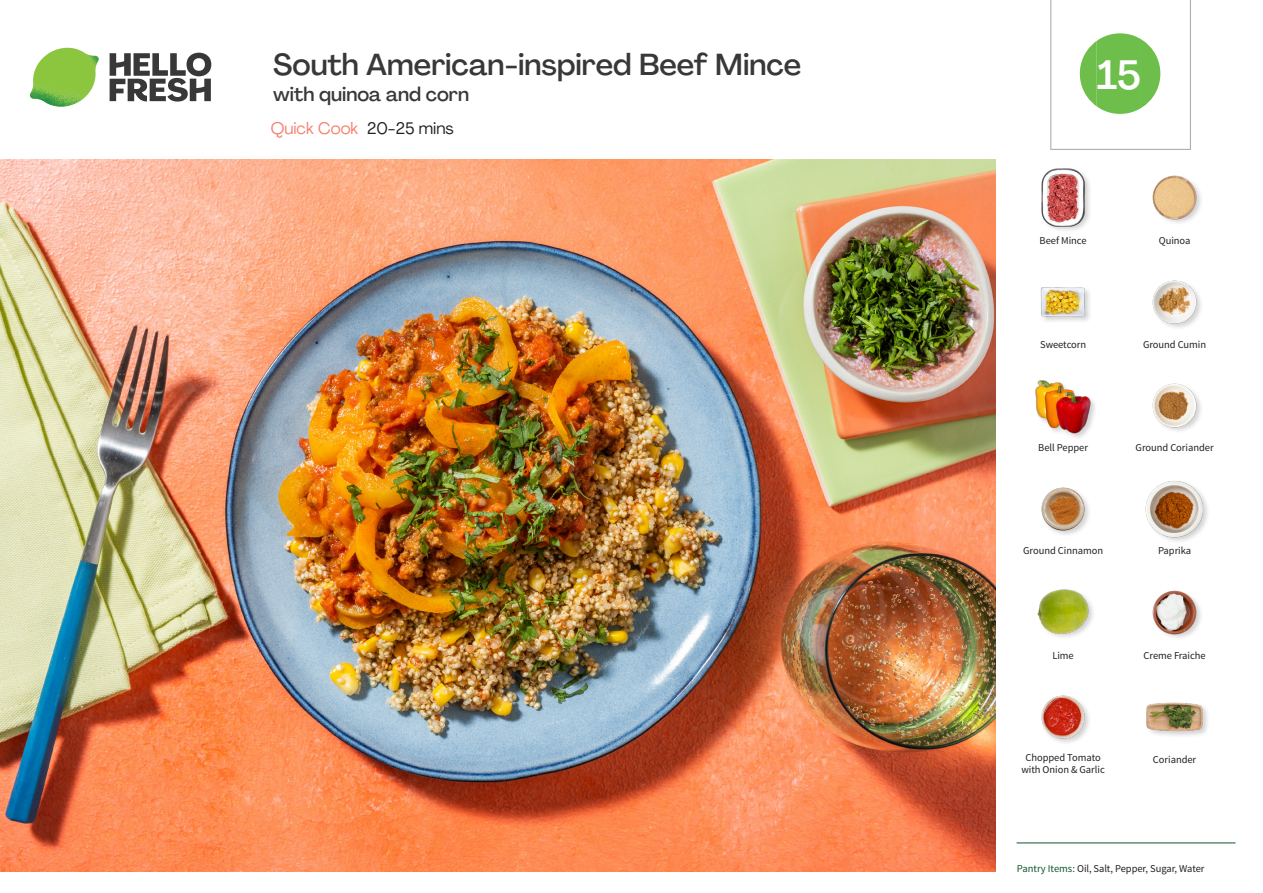
<style>
.page{position:relative;width:1263px;height:893px;background:#fff}
.page>*{position:absolute;margin:0;border:0;box-sizing:border-box;transform-origin:0 0}
._24_Recipe_Nr_Bag{font:500 40.5px "Agrandir";color:#fff}
._15_Titel_UK{font:500 30px "Agrandir";color:#383839}
._15_Titel_UK-2{font:500 19.5px "Agrandir";color:#383839}
._02_Box_Type{font:16.5px "Agrandir";color:#f4806e}
._18_FRONT_ingredient{font:10.5px "Source Sans Pro";letter-spacing:-.005em;color:#231f20}
.t1{font:10.5px "Source Sans Variable";letter-spacing:-.005em;color:#231f20}
.s1{color:#231f20}
.s2{font-family:"Source Sans Pro";color:#0e572c}
</style>
<div class="page">
<svg style="left:110px;top:53px;width:101px;height:49px"></svg>
<img style="left:30px;top:48px;width:69px;height:59px">
<img style="left:0;top:159px;width:995px;height:713px">
<hr style="left:1016px;top:843px;width:219px;height:1px;background:#0e572c">
<div style="left:1041px;top:167px;width:51px;height:66px;background:#231f20;opacity:.2"></div>
<img style="left:1041px;top:169px;width:51px;height:57px">
<img style="left:1152px;top:175px;width:49px;height:48px">
<img style="left:1152px;top:280px;width:49px;height:48px">
<img style="left:1040px;top:287px;width:50px;height:34px">
<img style="left:1152px;top:383px;width:49px;height:48px">
<div style="left:1035px;top:380px;width:63px;height:60px;background:#231f20;opacity:.2"></div>
<img style="left:1035px;top:380px;width:57px;height:54px">
<div style="left:1145px;top:479px;width:65px;height:66px;background:#231f20;opacity:.2"></div>
<img style="left:1146px;top:480px;width:57px;height:58px">
<img style="left:1041px;top:487px;width:48px;height:48px">
<img style="left:1152px;top:590px;width:49px;height:48px">
<img style="left:1037px;top:589px;width:55px;height:48px">
<div style="left:1146px;top:701px;width:64px;height:38px;background:#231f20;opacity:.2"></div>
<img style="left:1146px;top:701px;width:57px;height:38px">
<img style="left:1041px;top:695px;width:48px;height:48px">
<svg style="left:1050px;top:0;width:141px;height:150px"></svg>
<p class="_15_Titel_UK" style="left:273px;top:46px;width:530px">South American-inspired Beef Mince</p>
<p class="_15_Titel_UK-2" style="left:273px;top:82px;width:197px">with quinoa and corn</p>
<p class="_02_Box_Type" style="left:271px;top:118px;width:184px">Quick Cook <span class="s1">20-25 mins</span></p>
<p class="_24_Recipe_Nr_Bag" style="left:1097px;top:50px;width:46px">15</p>
<p class="_18_FRONT_ingredient" style="left:1040px;top:234px;width:48px">Beef Mince</p>
<p class="_18_FRONT_ingredient" style="left:1159px;top:234px;width:33px">Quinoa</p>
<p class="_18_FRONT_ingredient" style="left:1040px;top:338px;width:48px">Sweetcorn</p>
<p class="_18_FRONT_ingredient" style="left:1143px;top:338px;width:65px">Ground Cumin</p>
<p class="_18_FRONT_ingredient" style="left:1038px;top:441px;width:51px">Bell Pepper</p>
<p class="_18_FRONT_ingredient" style="left:1135px;top:441px;width:79px">Ground Coriander</p>
<p class="_18_FRONT_ingredient" style="left:1023px;top:544px;width:81px">Ground Cinnamon</p>
<p class="_18_FRONT_ingredient" style="left:1158px;top:544px;width:35px">Paprika</p>
<p class="_18_FRONT_ingredient" style="left:1052px;top:649px;width:23px">Lime</p>
<p class="_18_FRONT_ingredient" style="left:1143px;top:649px;width:64px">Creme Fraiche</p>
<p class="_18_FRONT_ingredient" style="left:1025px;top:751px;width:77px">Chopped Tomato</p>
<p class="_18_FRONT_ingredient" style="left:1153px;top:753px;width:45px">Coriander</p>
<p class="_18_FRONT_ingredient" style="left:1021px;top:763px;width:85px">with Onion &amp; Garlic</p>
<p class="t1" style="left:1017px;top:862px;width:189px"><span class="s2">Pantry Items:</span> Oil, Salt, Pepper, Sugar, Water</p>
</div>
